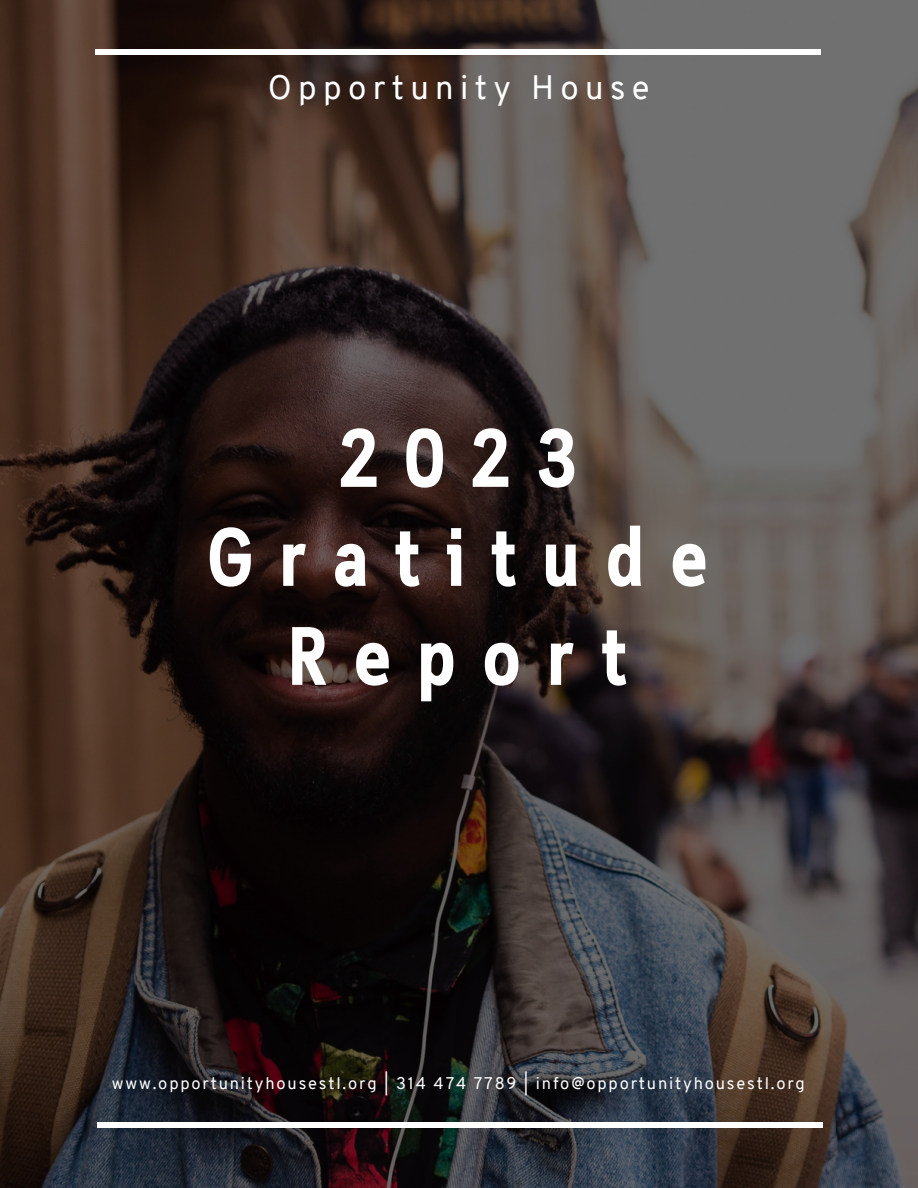
<style>
.page{position:relative;width:918px;height:1188px;background:#fff}
.page>*{position:absolute;margin:0;border:0;box-sizing:border-box;transform-origin:0 0}
.t1{font:700 82.5px/99px "Cloud Cond";letter-spacing:.32em;color:#fff;text-align:center}
.t2{font:33px "Overpass";letter-spacing:.19em;color:#fff}
.t3{font:16.5px "Overpass";letter-spacing:.11em;color:#fff}
</style>
<div class="page">
<img style="left:0;top:0;width:918px;height:1188px">
<hr style="left:95px;top:50px;width:726px;height:4px;background:#fff">
<hr style="left:97px;top:1123px;width:725px;height:4px;background:#fff">
<p class="t2" style="left:268px;top:74px;width:383px">Opportunity House</p>
<p class="t1" style="left:339px;top:415px;width:239px">2023</p>
<p class="t1" style="left:207px;top:514px;width:502px">Gratitude<br>Report</p>
<p class="t3" style="left:112px;top:1077px;width:694px">www.opportunityhousestl.org | 314 474 7789 | info@opportunityhousestl.org</p>
</div>
